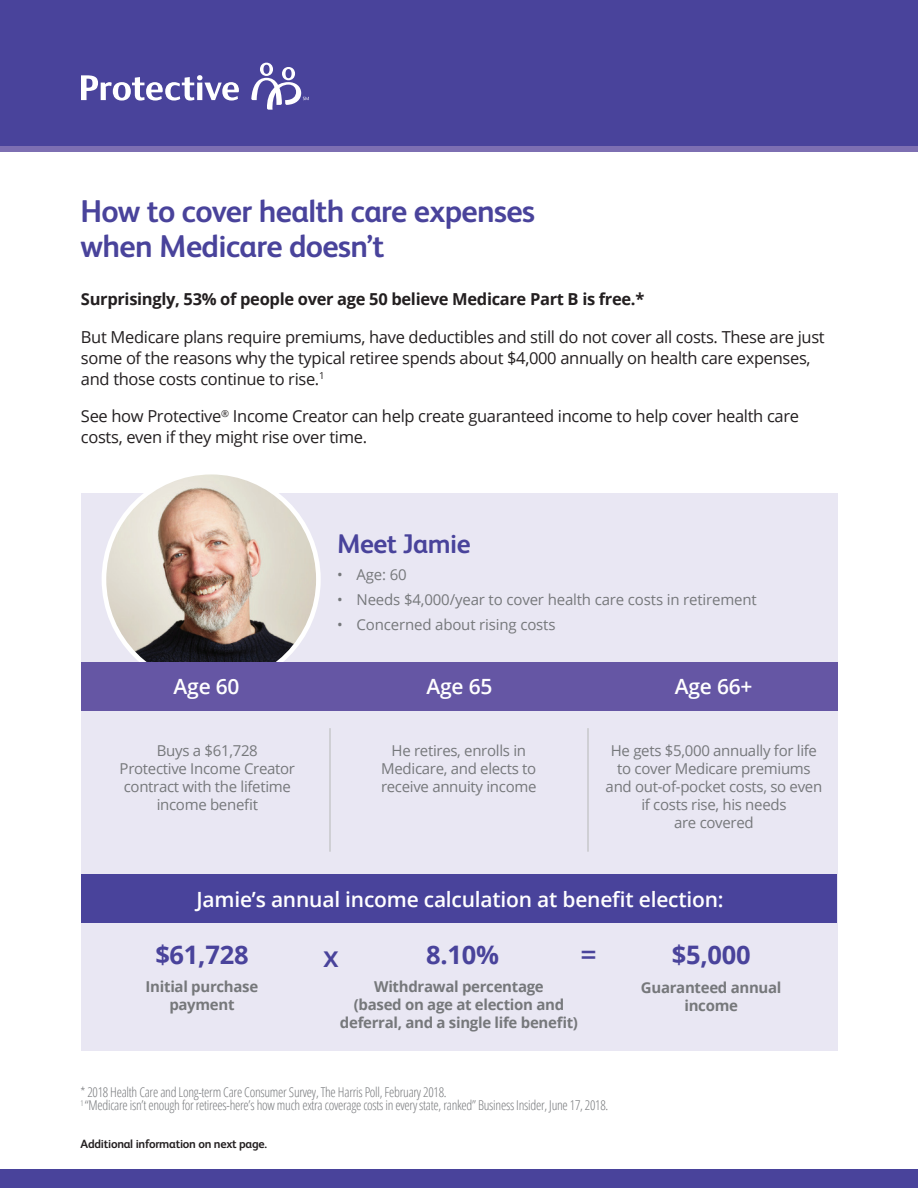
<style>
.page{position:relative;width:918px;height:1188px;background:#fff}
.page>*{position:absolute;margin:0;border:0;box-sizing:border-box;transform-origin:0 0}
.t1{font:700 31.5px/35.4px "FS Albert Pro";letter-spacing:-.02em;color:#49439b}
.t2{font:600 28.5px "Open Sans";color:#49439b}
.t3{font:700 27px "FS Albert Pro";letter-spacing:-.02em;color:#49439b}
.t4{font:700 25.5px "Open Sans";letter-spacing:-.01em;color:#49439b}
.t5{font:600 21px "Open Sans";letter-spacing:-.01em;color:#fff}
.t6{font:16.5px/21px "Open Sans";letter-spacing:-.02em;color:#231f20}
.t7{font:700 16.5px "Open Sans";letter-spacing:-.02em;color:#231f20}
.t8{font:15px/18px "Open Sans";letter-spacing:-.02em;color:#76787b;text-align:center}
.t9{font:700 15px/18px "Open Sans";letter-spacing:-.02em;color:#76787b;text-align:center}
.t10{font:300 13.5px/13.5px "Open Sans Condensed";letter-spacing:-.02em;color:#76787b}
.t11{font:700 12px "FS Albert Pro";letter-spacing:-.02em;color:#231f20}
</style>
<div class="page">
<div style="left:0;top:1170px;width:918px;height:18px;background:#49439b"></div>
<div style="left:0;top:145px;width:918px;height:7px;background:#7d6fb2"></div>
<div style="left:0;top:0;width:918px;height:145px;background:#49439b"></div>
<svg style="left:251px;top:63px;width:58px;height:47px"></svg>
<svg style="left:81px;top:75px;width:158px;height:26px"></svg>
<div style="left:81px;top:493px;width:756px;height:558px;background:#e9e7f3"></div>
<img style="left:104px;top:472px;width:214px;height:215px;border-radius:107px">
<div style="left:81px;top:874px;width:756px;height:49px;background:#49439b"></div>
<div style="left:81px;top:663px;width:756px;height:48px;background:#6556a4"></div>
<hr style="left:329px;top:728px;width:2px;height:124px;background:#c7c8ca">
<hr style="left:587px;top:728px;width:2px;height:124px;background:#c7c8ca">
<h1 class="t1" style="left:80px;top:192px;width:456px">How to cover health care expenses when Medicare doesn’t</h1>
<p class="t7" style="left:81px;top:288px;width:565px">Surprisingly, 53% of people over age 50 believe Medicare Part B is free.*</p>
<p class="t6" style="left:81px;top:326px;width:745px">But Medicare plans require premiums, have deductibles and still do not cover all costs. These are just some of the reasons why the typical retiree spends about $4,000 annually on health care expenses, and those costs continue to rise.<sup>1</sup></p>
<p class="t6" style="left:81px;top:405px;width:720px">See how Protective<sup>®</sup> Income Creator can help create guaranteed income to help cover health care costs, even if they might rise over time.</p>
<h3 class="t5" style="left:174px;top:672px;width:68px">Age 60</h3>
<p class="t8" style="left:120px;top:741px;width:177px">Buys a $61,728<br>Protective Income Creator contract with the lifetime income benefit</p>
<h3 class="t3" style="left:337px;top:525px;width:135px">Meet Jamie</h3>
<p class="t8" style="left:337px;top:565px;width:71px">• Age: 60</p>
<p class="t8" style="left:337px;top:590px;width:421px">• Needs $4,000/year to cover health care costs in retirement</p>
<p class="t8" style="left:337px;top:615px;width:220px">• Concerned about rising costs</p>
<h3 class="t5" style="left:426px;top:672px;width:68px">Age 65</h3>
<p class="t8" style="left:381px;top:741px;width:157px">He retires, enrolls in<br>Medicare, and elects to receive annuity income</p>
<h3 class="t5" style="left:675px;top:672px;width:79px">Age 66+</h3>
<p class="t8" style="left:606px;top:741px;width:218px">He gets $5,000 annually for life to cover Medicare premiums and out-of-pocket costs, so even if costs rise, his needs<br>are covered</p>
<h3 class="t5" style="left:196px;top:885px;width:529px">Jamie’s annual income calculation at benefit election:</h3>
<h3 class="t4" style="left:155px;top:937px;width:95px">$61,728</h3>
<p class="t9" style="left:146px;top:977px;width:114px">Initial purchase payment</p>
<h3 class="t4" style="left:672px;top:937px;width:80px">$5,000</h3>
<p class="t9" style="left:641px;top:979px;width:142px">Guaranteed annual income</p>
<h2 class="t2" style="left:323px;top:937px;width:17px">x</h2>
<h3 class="t4" style="left:426px;top:937px;width:74px">8.10%</h3>
<p class="t9" style="left:340px;top:977px;width:240px">Withdrawal percentage<br>(based on age at election and deferral, and a single life benefit)</p>
<h2 class="t2" style="left:581px;top:935px;width:18px">=</h2>
<p class="t10" style="left:81px;top:1085px;width:529px">* 2018 Health Care and Long-term Care Consumer Survey, The Harris Poll, February 2018.<br><sup>1</sup> “Medicare isn’t enough for retirees-here’s how much extra coverage costs in every state, ranked” Business Insider, June 17, 2018.</p>
<p class="t11" style="left:81px;top:1135px;width:188px">Additional information on next page.</p>
</div>
